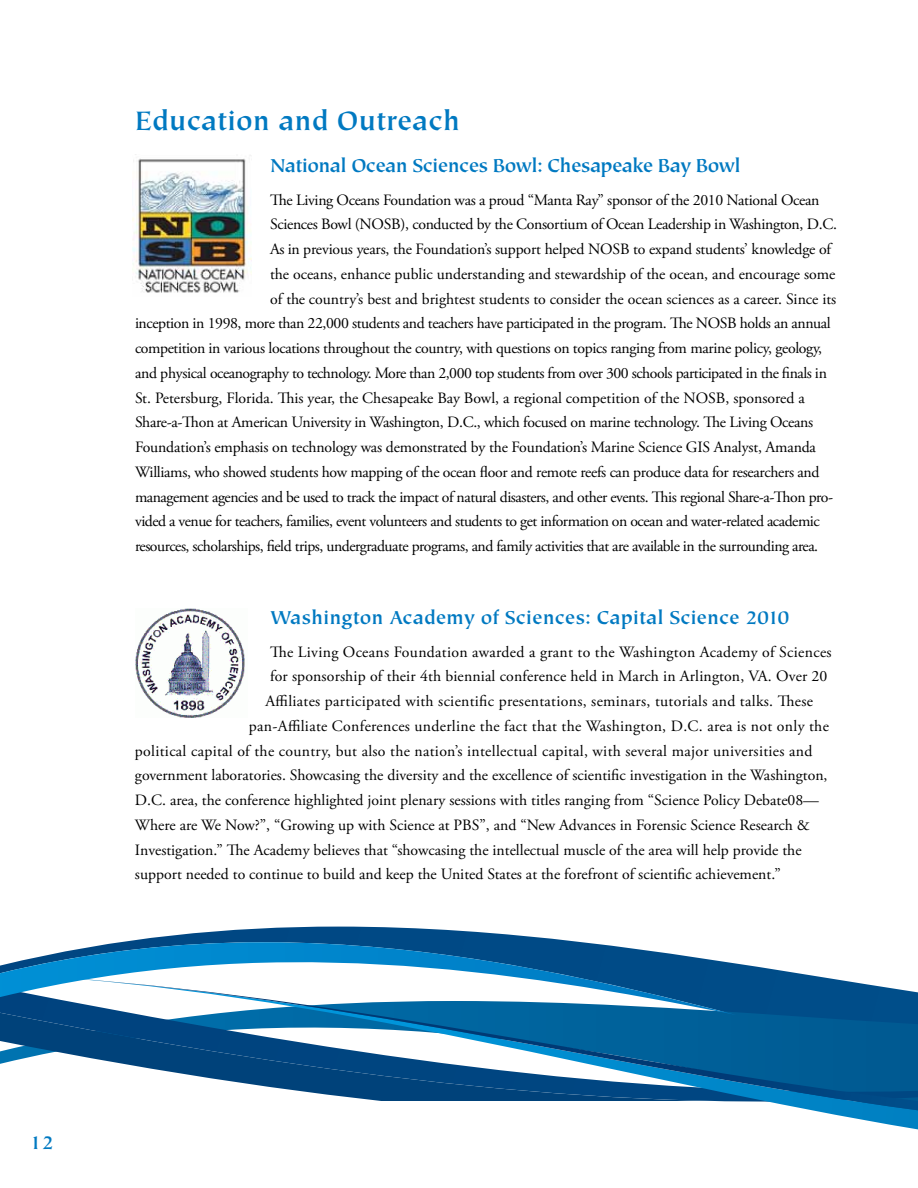
<style>
.page{position:relative;width:918px;height:1188px;background:#fff}
.page>*{position:absolute;margin:0;border:0;box-sizing:border-box;transform-origin:0 0}
.t1{font:700 30px "Tiepolo";color:#0079c1}
.t2{font:700 21px "Tiepolo";color:#0079c1}
.t3{font:700 21px "Tiepolo";letter-spacing:-.03em;color:#0079c1}
.t4{font:15.75px "Adobe Garamond Pro";letter-spacing:-.01em;color:#000}
.t5{font:15.75px "Adobe Garamond Pro";letter-spacing:-.03em;color:#000}
.t6{font:15.75px "Adobe Garamond Pro";letter-spacing:.02em;color:#000}
.t7{font:15.75px "Adobe Garamond Pro";letter-spacing:.01em;color:#000}
</style>
<div class="page">
<svg style="left:197px;top:926px;width:605px;height:48px"></svg>
<svg style="left:811px;top:1110px;width:107px;height:19px"></svg>
<svg style="left:0;top:974px;width:918px;height:136px"></svg>
<svg style="left:0;top:933px;width:737px;height:82px"></svg>
<img style="left:132px;top:154px;width:120px;height:139px">
<img style="left:135px;top:609px;width:110px;height:109px">
<h1 class="t1" style="left:135px;top:105px;width:327px">Education and Outreach</h1>
<h2 class="t3" style="left:270px;top:154px;width:472px">National Ocean Sciences Bowl: Chesapeake Bay Bowl</h2>
<p class="t4" style="left:270px;top:190px;width:551px">The Living Oceans Foundation was a proud “Manta Ray” sponsor of the 2010 National Ocean</p>
<p class="t4" style="left:270px;top:215px;width:568px">Sciences Bowl (NOSB), conducted by the Consortium of Ocean Leadership in Washington, D.C.</p>
<p class="t4" style="left:270px;top:240px;width:563px">As in previous years, the Foundation’s support helped NOSB to expand students’ knowledge of</p>
<p class="t4" style="left:270px;top:264px;width:567px">the oceans, enhance public understanding and stewardship of the ocean, and encourage some</p>
<p class="t4" style="left:270px;top:289px;width:568px">of the country’s best and brightest students to consider the ocean sciences as a career. Since its</p>
<p class="t4" style="left:135px;top:314px;width:697px">inception in 1998, more than 22,000 students and teachers have participated in the program. The NOSB holds an annual</p>
<p class="t4" style="left:135px;top:339px;width:689px">competition in various locations throughout the country, with questions on topics ranging from marine policy, geology,</p>
<p class="t5" style="left:135px;top:363px;width:694px">and physical oceanography to technology. More than 2,000 top students from over 300 schools participated in the finals in</p>
<p class="t4" style="left:135px;top:388px;width:671px">St. Petersburg, Florida. This year, the Chesapeake Bay Bowl, a regional competition of the NOSB, sponsored a</p>
<p class="t4" style="left:135px;top:413px;width:680px">Share-a-Thon at American University in Washington, D.C., which focused on marine technology. The Living Oceans</p>
<p class="t4" style="left:135px;top:438px;width:683px">Foundation’s emphasis on technology was demonstrated by the Foundation’s Marine Science GIS Analyst, Amanda</p>
<p class="t4" style="left:135px;top:462px;width:686px">Williams, who showed students how mapping of the ocean floor and remote reefs can produce data for researchers and</p>
<p class="t5" style="left:135px;top:487px;width:700px">management agencies and be used to track the impact of natural disasters, and other events. This regional Share-a-Thon pro-</p>
<p class="t5" style="left:135px;top:512px;width:686px">vided a venue for teachers, families, event volunteers and students to get information on ocean and water-related academic</p>
<p class="t5" style="left:135px;top:537px;width:685px">resources, scholarships, field trips, undergraduate programs, and family activities that are available in the surrounding area.</p>
<h2 class="t2" style="left:270px;top:606px;width:521px">Washington Academy of Sciences: Capital Science 2010</h2>
<p class="t6" style="left:270px;top:642px;width:563px">The Living Oceans Foundation awarded a grant to the Washington Academy of Sciences</p>
<p class="t7" style="left:270px;top:667px;width:559px">for sponsorship of their 4th biennial conference held in March in Arlington, VA. Over 20</p>
<p class="t6" style="left:265px;top:692px;width:549px">Affiliates participated with scientific presentations, seminars, tutorials and talks. These</p>
<p class="t6" style="left:249px;top:716px;width:581px">pan-Affiliate Conferences underline the fact that the Washington, D.C. area is not only the</p>
<p class="t6" style="left:135px;top:741px;width:679px">political capital of the country, but also the nation’s intellectual capital, with several major universities and</p>
<p class="t4" style="left:135px;top:766px;width:694px">government laboratories. Showcasing the diversity and the excellence of scientific investigation in the Washington,</p>
<p class="t4" style="left:135px;top:791px;width:686px">D.C. area, the conference highlighted joint plenary sessions with titles ranging from “Science Policy Debate08—</p>
<p class="t4" style="left:135px;top:815px;width:676px">Where are We Now?”, “Growing up with Science at PBS”, and “New Advances in Forensic Science Research &amp;</p>
<p class="t4" style="left:135px;top:840px;width:668px">Investigation.” The Academy believes that “showcasing the intellectual muscle of the area will help provide the</p>
<p class="t4" style="left:135px;top:865px;width:647px">support needed to continue to build and keep the United States at the forefront of scientific achievement.”</p>
<h2 class="t3" style="left:30px;top:1131px;width:26px">12</h2>
</div>
